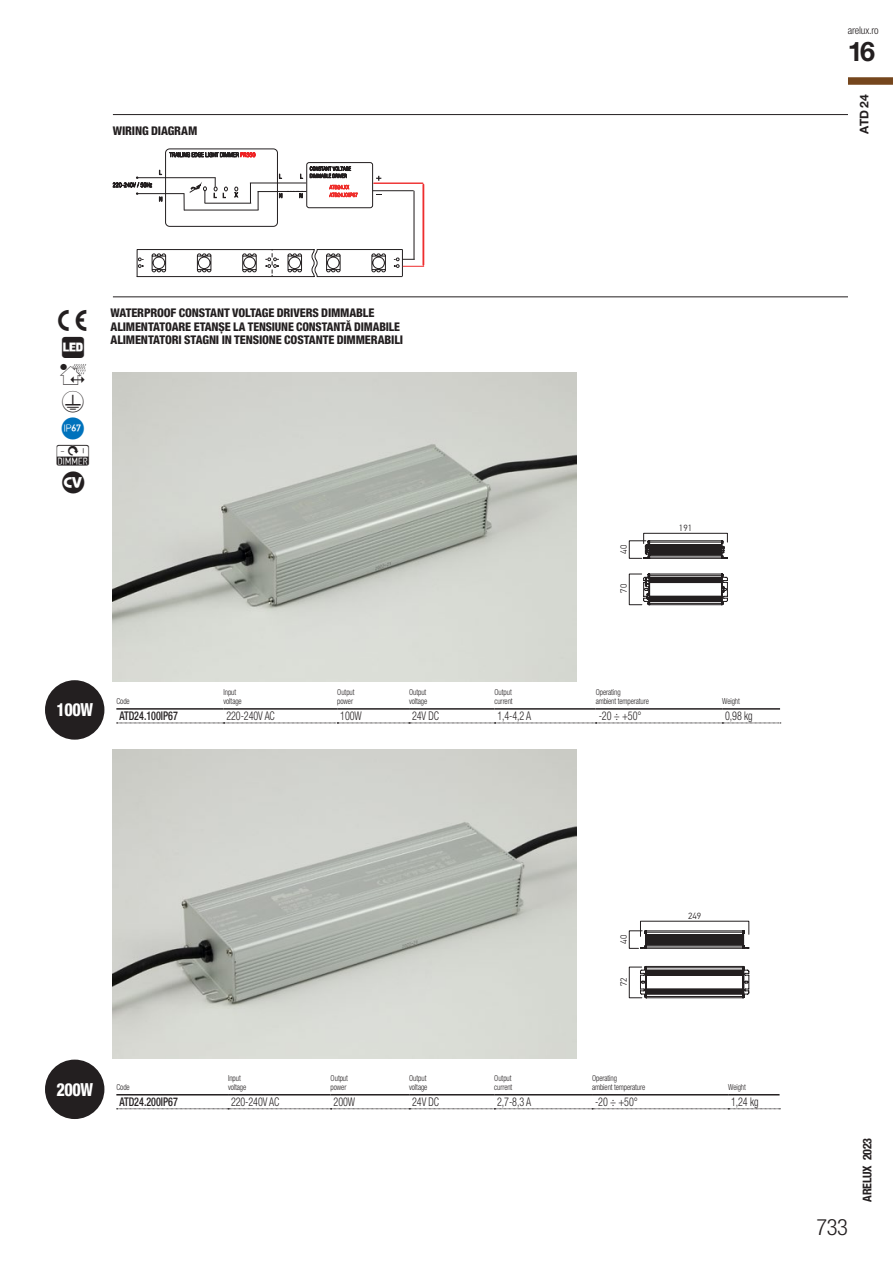
<style>
.page{position:relative;width:893px;height:1263px;background:#fff}
.page>*{position:absolute;margin:0;border:0;box-sizing:border-box;transform-origin:0 0}
.t1{font:700 27px "Helvetica Neue LT Pro";color:#231f20}
.t2{font:300 condensed 22.5px "Helvetica Neue LT Pro";color:#231f20}
.t3{font:800 condensed 18px "Helvetica Neue LT Pro";letter-spacing:-.025em;color:#fff;scale:.9 1}
.t4{font:800 condensed 12px/13.5px "Helvetica Neue LT Pro";letter-spacing:-.015em;color:#231f20}
.t5{font:300 condensed 12px "Helvetica Neue LT Pro";letter-spacing:-.01em;color:#231f20;scale:.84 1}
.t6{font:500 condensed 12px "Helvetica Neue LT Pro";color:#231f20;scale:.84 1}
.t7{font:700 condensed 12px "Helvetica Neue";letter-spacing:-.02em;color:#231f20}
.t8{font:700 12px "Helvetica Neue LT Pro";color:#231f20}
.t9{font:300 condensed 10.5px "Helvetica Neue LT Pro";letter-spacing:-.02em;color:#231f20}
.t10{font:300 9px "PF Din Text Pro";color:#231f20}
.t11{font:300 condensed 8.25px/9px "Helvetica Neue LT Pro";letter-spacing:-.01em;color:#231f20;scale:.9 1}
</style>
<div class="page">
<div style="left:45px;top:680px;width:59px;height:60px;background:#231f20;border-radius:50%"></div>
<div style="left:45px;top:1059px;width:59px;height:60px;background:#231f20;border-radius:50%"></div>
<div style="left:629px;top:574px;width:13px;height:31px;border:1px solid #231f20"></div>
<svg style="left:629px;top:533px;width:99px;height:26px"></svg>
<svg style="left:643px;top:573px;width:85px;height:32px"></svg>
<hr style="left:650px;top:575px;width:71px;height:1px;background:#231f20">
<hr style="left:650px;top:603px;width:71px;height:1px;background:#231f20">
<div style="left:629px;top:967px;width:13px;height:31px;border:1px solid #231f20"></div>
<svg style="left:629px;top:921px;width:120px;height:28px"></svg>
<hr style="left:646px;top:932px;width:97px;height:1px;background:#231f20">
<hr style="left:646px;top:947px;width:97px;height:1px;background:#231f20">
<svg style="left:640px;top:966px;width:109px;height:32px"></svg>
<hr style="left:646px;top:967px;width:97px;height:1px;background:#231f20">
<hr style="left:646px;top:996px;width:97px;height:1px;background:#231f20">
<svg style="left:376px;top:176px;width:5px;height:5px"></svg>
<hr style="left:137px;top:177px;width:78px;height:1px;background:#231f20">
<hr style="left:137px;top:193px;width:47px;height:1px;background:#231f20">
<svg style="left:113px;top:176px;width:39px;height:19px"></svg>
<div style="left:165px;top:149px;width:113px;height:78px;border:1px solid #231f20;border-radius:4px"></div>
<svg style="left:169px;top:152px;width:86px;height:6px"></svg>
<svg style="left:159px;top:170px;width:3px;height:5px"></svg>
<svg style="left:159px;top:197px;width:3px;height:5px"></svg>
<hr style="left:184px;top:210px;width:75px;height:1px;background:#231f20">
<svg style="left:234px;top:187px;width:4px;height:10px"></svg>
<hr style="left:205px;top:203px;width:46px;height:1px;background:#231f20">
<svg style="left:250px;top:184px;width:1px;height:19px"></svg>
<svg style="left:184px;top:182px;width:23px;height:28px"></svg>
<svg style="left:214px;top:178px;width:14px;height:20px"></svg>
<div style="left:306px;top:162px;width:67px;height:46px;border:1px solid #231f20;border-radius:2px"></div>
<hr style="left:250px;top:183px;width:56px;height:1px;background:#231f20">
<hr style="left:373px;top:190px;width:40px;height:1px;background:#231f20">
<hr style="left:374px;top:182px;width:49px;height:2px;background:#ee2d2e">
<svg style="left:136px;top:249px;width:288px;height:29px"></svg>
<hr style="left:413px;top:191px;width:2px;height:68px;background:#231f20">
<hr style="left:422px;top:185px;width:2px;height:80px;background:#ee2d2e">
<svg style="left:257px;top:166px;width:101px;height:44px"></svg>
<img style="left:113px;top:373px;width:463px;height:308px">
<img style="left:113px;top:750px;width:463px;height:309px">
<svg style="left:117px;top:723px;width:664px;height:1px"></svg>
<hr style="left:116px;top:708px;width:107px;height:2px;background:#231f20">
<hr style="left:223px;top:708px;width:114px;height:2px;background:#231f20">
<hr style="left:337px;top:708px;width:72px;height:2px;background:#231f20">
<hr style="left:409px;top:708px;width:85px;height:2px;background:#231f20">
<hr style="left:494px;top:708px;width:102px;height:2px;background:#231f20">
<hr style="left:596px;top:708px;width:126px;height:2px;background:#231f20">
<hr style="left:722px;top:708px;width:58px;height:2px;background:#231f20">
<svg style="left:117px;top:1108px;width:663px;height:1px"></svg>
<hr style="left:116px;top:1094px;width:112px;height:1px;background:#231f20">
<hr style="left:228px;top:1094px;width:103px;height:1px;background:#231f20">
<hr style="left:331px;top:1094px;width:78px;height:1px;background:#231f20">
<hr style="left:409px;top:1094px;width:85px;height:1px;background:#231f20">
<hr style="left:494px;top:1094px;width:98px;height:1px;background:#231f20">
<hr style="left:592px;top:1094px;width:136px;height:1px;background:#231f20">
<hr style="left:728px;top:1094px;width:52px;height:1px;background:#231f20">
<div style="left:848px;top:77px;width:45px;height:8px;background:#75461d"></div>
<hr style="left:113px;top:114px;width:735px;height:1px;background:#231f20">
<hr style="left:113px;top:297px;width:735px;height:1px;background:#231f20">
<h3 class="t4" style="left:113px;top:124px;width:86px">WIRING DIAGRAM</h3>
<h3 class="t4" style="left:111px;top:306px;width:294px">WATERPROOF CONSTANT VOLTAGE DRIVERS DIMMABLE<br>ALIMENTATOARE ETANȘE LA TENSIUNE CONSTANTĂ DIMABILE<br>ALIMENTATORI STAGNI IN TENSIONE COSTANTE DIMMERABILI</h3>
<p class="t10" style="left:619px;top:553px;width:10px;rotate:-90deg">40</p>
<p class="t10" style="left:619px;top:593px;width:10px;rotate:-90deg">70</p>
<p class="t10" style="left:679px;top:523px;width:15px">191</p>
<h3 class="t3" style="left:56px;top:699px;width:42px">100W</h3>
<p class="t11" style="left:116px;top:697px;width:16px">Code</p>
<p class="t11" style="left:223px;top:688px;width:22px">Input voltage</p>
<p class="t11" style="left:337px;top:688px;width:21px">Output power</p>
<p class="t11" style="left:409px;top:688px;width:22px">Output voltage</p>
<p class="t11" style="left:494px;top:688px;width:22px">Output current</p>
<p class="t11" style="left:596px;top:688px;width:61px">Operating<br>ambient temperature</p>
<p class="t11" style="left:722px;top:697px;width:21px">Weight</p>
<h3 class="t6" style="left:119px;top:709px;width:71px">ATD24.100IP67</h3>
<h3 class="t5" style="left:226px;top:709px;width:59px">220-240V AC</h3>
<h3 class="t5" style="left:340px;top:709px;width:27px">100W</h3>
<h3 class="t5" style="left:412px;top:709px;width:34px">24V DC</h3>
<h3 class="t5" style="left:497px;top:709px;width:42px">1,4-4,2 A</h3>
<h3 class="t5" style="left:599px;top:709px;width:52px">-20 ÷ +50°</h3>
<h3 class="t5" style="left:725px;top:709px;width:34px">0,98 kg</h3>
<p class="t9" style="left:848px;top:24px;width:32px">arelux.ro</p>
<h1 class="t1" style="left:848px;top:34px;width:29px">16</h1>
<h3 class="t8" style="left:857px;top:134px;width:41px;rotate:-90deg">ATD 24</h3>
<p class="t10" style="left:619px;top:943px;width:10px;rotate:-90deg">40</p>
<p class="t10" style="left:619px;top:986px;width:10px;rotate:-90deg">72</p>
<p class="t10" style="left:688px;top:910px;width:15px">249</p>
<h3 class="t3" style="left:56px;top:1078px;width:42px">200W</h3>
<p class="t11" style="left:116px;top:1083px;width:16px">Code</p>
<p class="t11" style="left:228px;top:1074px;width:22px">Input voltage</p>
<p class="t11" style="left:331px;top:1074px;width:21px">Output power</p>
<p class="t11" style="left:409px;top:1074px;width:22px">Output voltage</p>
<p class="t11" style="left:494px;top:1074px;width:22px">Output current</p>
<p class="t11" style="left:592px;top:1074px;width:61px">Operating<br>ambient temperature</p>
<p class="t11" style="left:728px;top:1083px;width:21px">Weight</p>
<h3 class="t6" style="left:119px;top:1095px;width:71px">ATD24.200IP67</h3>
<h3 class="t5" style="left:231px;top:1095px;width:59px">220-240V AC</h3>
<h3 class="t5" style="left:334px;top:1095px;width:27px">200W</h3>
<h3 class="t5" style="left:412px;top:1095px;width:34px">24V DC</h3>
<h3 class="t5" style="left:497px;top:1095px;width:42px">2,7-8,3 A</h3>
<h3 class="t5" style="left:595px;top:1095px;width:52px">-20 ÷ +50°</h3>
<h3 class="t5" style="left:731px;top:1095px;width:34px">1,24 kg</h3>
<h2 class="t2" style="left:816px;top:1214px;width:33px">733</h2>
<h3 class="t7" style="left:857px;top:1202px;width:65px;rotate:-90deg">ARELUX 2023</h3>
</div>
